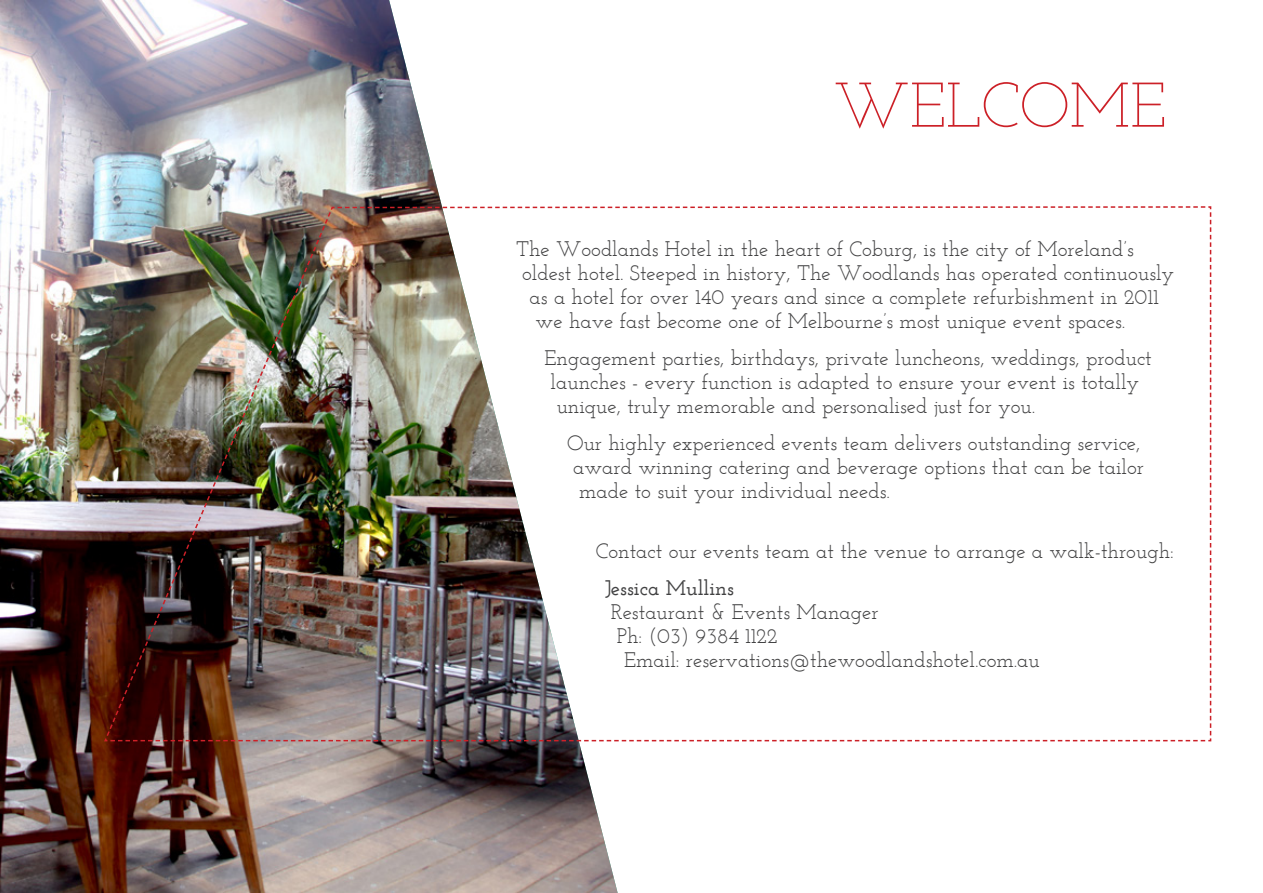
<style>
.page{position:relative;width:1263px;height:893px;background:#fff}
.page>*{position:absolute;margin:0;border:0;box-sizing:border-box;transform-origin:0 0}
.t1{font:300 63px "Josefin Slab";color:#cc2027}
.t2{font:21px/24px "Josefin Slab";color:#414142}
.t3{font:600 21px "Josefin Slab";color:#414142}
</style>
<div class="page">
<img style="left:0;top:0;width:618px;height:893px">
<img style="left:103px;top:205px;width:1109px;height:537px">
<h1 class="t1" style="left:833px;top:68px;width:334px">WELCOME</h1>
<p class="t2" style="left:516px;top:237px;width:619px">The Woodlands Hotel in the heart of Coburg, is the city of Moreland’s</p>
<p class="t2" style="left:522px;top:261px;width:654px">oldest hotel. Steeped in history, The Woodlands has operated continuously</p>
<p class="t2" style="left:530px;top:285px;width:630px">as a hotel for over 140 years and since a complete refurbishment in 2011</p>
<p class="t2" style="left:536px;top:309px;width:591px">we have fast become one of Melbourne’s most unique event spaces.</p>
<p class="t2" style="left:545px;top:346px;width:609px">Engagement parties, birthdays, private luncheons, weddings, product launches - every function is adapted to ensure your event is totally unique, truly memorable and personalised just for you.</p>
<p class="t2" style="left:567px;top:430px;width:578px">Our highly experienced events team delivers outstanding service, award winning catering and beverage options that can be tailor made to suit your individual needs.</p>
<p class="t2" style="left:596px;top:539px;width:580px">Contact our events team at the venue to arrange a walk-through:</p>
<p class="t3" style="left:605px;top:575px;width:131px">Jessica Mullins</p>
<p class="t2" style="left:611px;top:600px;width:269px">Restaurant &amp; Events Manager</p>
<p class="t2" style="left:617px;top:624px;width:162px">Ph: (03) 9384 1122</p>
<p class="t2" style="left:624px;top:648px;width:417px">Email: reservations@thewoodlandshotel.com.au</p>
</div>
